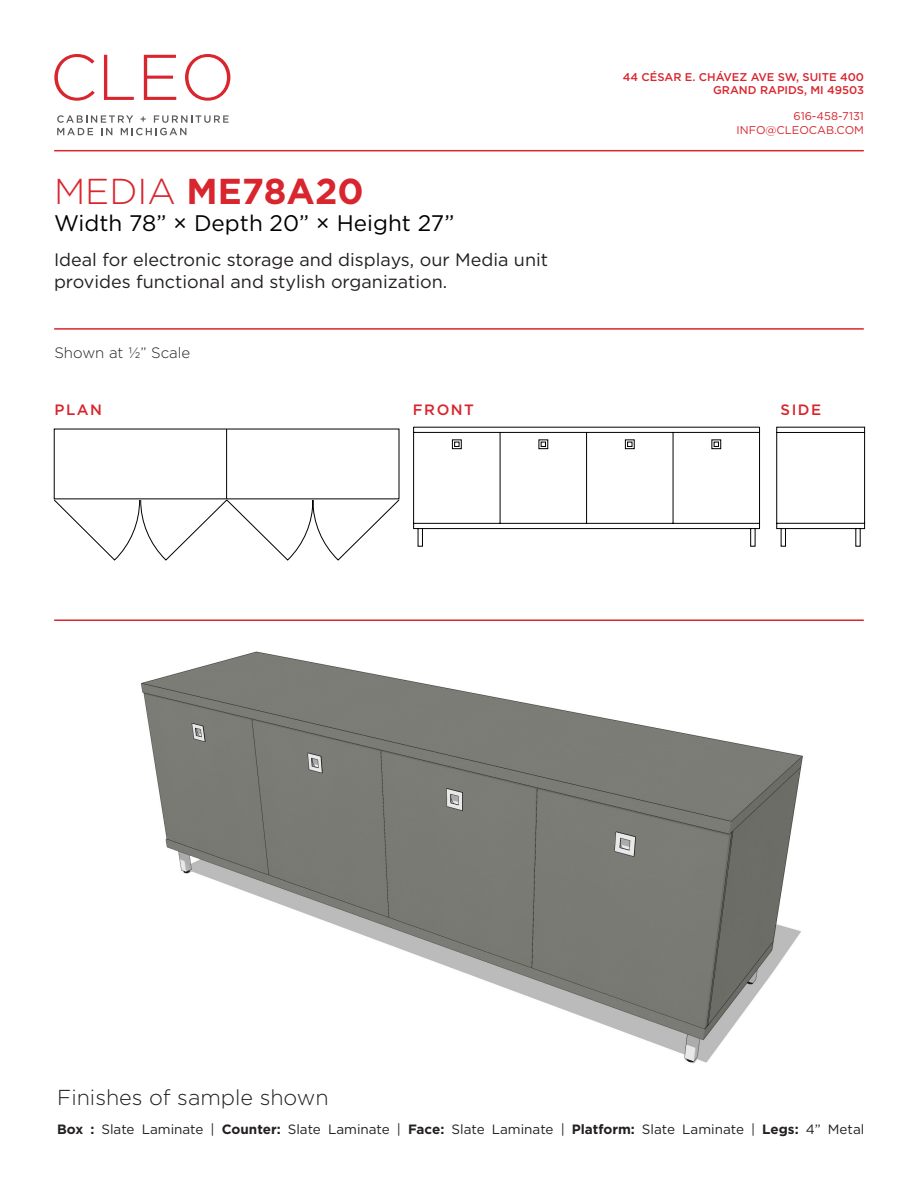
<style>
.page{position:relative;width:918px;height:1188px;background:#fff}
.page>*{position:absolute;margin:0;border:0;box-sizing:border-box;transform-origin:0 0}
.Head{font:700 36px "Gotham";color:#d8252e}
.Dims{font:22.5px "Gotham";color:#000}
.t1{font:300 21.6px "Gotham";color:#231f20}
.Description{font:18px/21.6px "Gotham";color:#231f20}
.t2{font:300 15px "Gotham";color:#231f20}
.t3{font:500 15px "Gotham";letter-spacing:.1em;color:#d8252e}
.t4{font:13.5px "Gotham";color:#231f20}
.t5{font:500 11.25px/13.5px "Gotham";color:#d8252e;text-align:right}
.t6{font:11.25px/13.5px "Gotham";color:#d8252e;text-align:right}
.s1{font-weight:300}
.s2{font-weight:700}
</style>
<div class="page">
<svg style="left:54px;top:54px;width:41px;height:47px"></svg>
<svg style="left:104px;top:55px;width:30px;height:45px"></svg>
<svg style="left:144px;top:55px;width:32px;height:45px"></svg>
<svg style="left:185px;top:54px;width:45px;height:47px"></svg>
<hr style="left:54px;top:150px;width:810px;height:1px;background:#d8252e">
<hr style="left:54px;top:328px;width:810px;height:2px;background:#d8252e">
<hr style="left:54px;top:620px;width:810px;height:1px;background:#d8252e">
<svg style="left:57px;top:115px;width:172px;height:20px"></svg>
<img style="left:141px;top:651px;width:662px;height:413px">
<svg style="left:413px;top:427px;width:347px;height:120px"></svg>
<hr style="left:226px;top:429px;width:1px;height:70px;background:#000">
<svg style="left:54px;top:499px;width:346px;height:62px"></svg>
<svg style="left:776px;top:427px;width:89px;height:120px"></svg>
<p class="Head" style="left:54px;top:168px;width:311px"><span class="s1">MEDIA</span> ME78A20</p>
<p class="Dims" style="left:54px;top:209px;width:402px">Width 78” × Depth 20” × Height 27”</p>
<p class="Description" style="left:54px;top:249px;width:496px">Ideal for electronic storage and displays, our Media unit provides functional and stylish organization.</p>
<p class="t2" style="left:54px;top:344px;width:137px">Shown at ½” Scale</p>
<p class="t5" style="left:623px;top:70px;width:243px">44 CÉSAR E. CHÁVEZ AVE SW, SUITE 400<br>GRAND RAPIDS, MI 49503</p>
<p class="t6" style="left:737px;top:109px;width:129px">616-458-7131<br>INFO@CLEOCAB.COM</p>
<p class="t3" style="left:55px;top:400px;width:49px">PLAN</p>
<p class="t3" style="left:413px;top:400px;width:63px">FRONT</p>
<p class="t3" style="left:781px;top:400px;width:42px">SIDE</p>
<p class="t1" style="left:57px;top:1083px;width:273px">Finishes of sample shown</p>
<p class="t4" style="left:57px;top:1121px;width:809px"><span class="s2">Box :</span> Slate Laminate | <span class="s2">Counter:</span> Slate Laminate | <span class="s2">Face:</span> Slate Laminate | <span class="s2">Platform:</span> Slate Laminate | <span class="s2">Legs:</span> 4” Metal</p>
</div>
